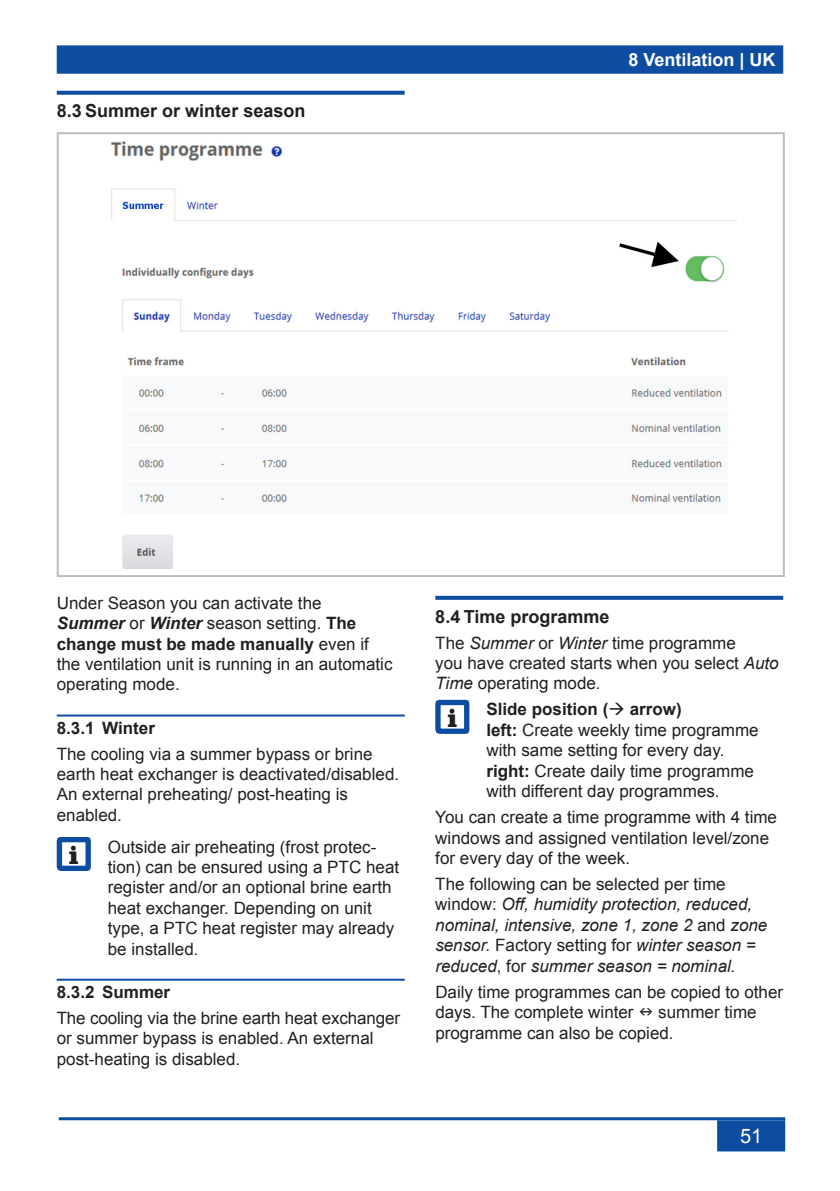
<style>
.page{position:relative;width:840px;height:1191px;background:#fff}
.page>*{position:absolute;margin:0;border:0;box-sizing:border-box;transform-origin:0 0}
.t1{font:20px "Arial";color:#fff}
.t2{font:700 18px "Arial";color:#231f20}
.t3{font:700 18px "Arial";color:#fff}
.t4{font:17px/20.4px "Arial";color:#231f20}
.t5{font:italic 17px/20.4px "Arial";color:#231f20}
.t6{font:700 17px "Arial";color:#231f20}
.s1{font-weight:700;font-style:italic}
.s2{font-weight:700}
.s3{font-family:"Clarendon BT";font-weight:900;font-size:26.6px}
.s4{font-style:italic}
.s5{font-style:normal}
</style>
<div class="page">
<div style="left:58px;top:46px;width:723px;height:27px;background:#0d4da1"></div>
<div style="left:57px;top:45px;width:725px;height:29px;border:2px solid #0d4da1"></div>
<hr style="left:59px;top:1117px;width:725px;height:3px;background:#0d4da1">
<div style="left:717px;top:1121px;width:66px;height:29px;background:#0d4da1"></div>
<div style="left:716px;top:1120px;width:68px;height:31px;border:2px solid #0d4da1"></div>
<svg style="left:57px;top:91px;width:347px;height:4px"></svg>
<hr style="left:57px;top:714px;width:347px;height:2px;background:#0d4da1">
<hr style="left:57px;top:978px;width:347px;height:2px;background:#0d4da1">
<img style="left:110px;top:141px;width:626px;height:428px">
<div style="left:57px;top:132px;width:727px;height:445px;border:2px solid #bcbdc0"></div>
<svg style="left:57px;top:837px;width:34px;height:34px"></svg>
<svg style="left:435px;top:596px;width:347px;height:4px"></svg>
<svg style="left:435px;top:700px;width:34px;height:34px"></svg>
<p class="t2" style="left:57px;top:99px;width:250px">8.3 Summer or winter season</p>
<p class="t3" style="left:628px;top:48px;width:149px">8 Ventilation | UK</p>
<p class="t4" style="left:57px;top:593px;width:337px">Under Season you can activate the <span class="s1">Summer</span> or <span class="s1">Winter</span> season setting. <span class="s2">The change must be made manually</span> even if the ventilation unit is running in an automatic operating mode.</p>
<p class="t6" style="left:57px;top:716px;width:100px">8.3.1 Winter</p>
<p class="t4" style="left:57px;top:743px;width:344px">The cooling via a summer bypass or brine earth heat exchanger is deactivated/disabled.<br>An external preheating/ post-heating is enabled.</p>
<p class="t4" style="left:108px;top:836px;width:293px;text-indent:-39px"><span class="s3">i</span> Outside air preheating (frost protec&shy;tion) can be ensured using a PTC heat register and/or an optional brine earth heat exchanger. Depending on unit type, a PTC heat register may already be installed.</p>
<p class="t6" style="left:57px;top:980px;width:115px">8.3.2 Summer</p>
<p class="t4" style="left:57px;top:1007px;width:344px">The cooling via the brine earth heat exchanger or summer bypass is enabled. An external post-heating is disabled.</p>
<p class="t2" style="left:435px;top:604px;width:176px">8.4 Time programme</p>
<p class="t4" style="left:435px;top:632px;width:345px">The <span class="s4">Summer</span> or <span class="s4">Winter</span> time programme<br>you have created starts when you select <span class="s4">Auto<br>Time</span> operating mode.</p>
<p class="t4" style="left:486px;top:699px;width:274px;text-indent:-39px"><span class="s3">i</span> <span class="s2">Slide position (</span>→ <span class="s2">arrow)<br>left:</span> Create weekly time programme with same setting for every day. <span class="s2">right:</span> Create daily time programme with different day programmes.</p>
<p class="t4" style="left:435px;top:807px;width:343px">You can create a time programme with 4 time windows and assigned ventilation level/zone for every day of the week.</p>
<p class="t5" style="left:435px;top:874px;width:333px"><span class="s5">The following can be selected per time window:</span> Off, humidity protection, reduced, nominal, intensive, zone 1, zone 2 <span class="s5">and</span> zone sensor. <span class="s5">Factory setting for</span> winter season = reduced<span class="s5">, for</span> summer season = nominal.</p>
<p class="t4" style="left:435px;top:981px;width:349px">Daily time programmes can be copied to other days. The complete winter ■ summer time programme can also be copied.</p>
<p class="t1" style="left:739px;top:1123px;width:24px">51</p>
</div>
